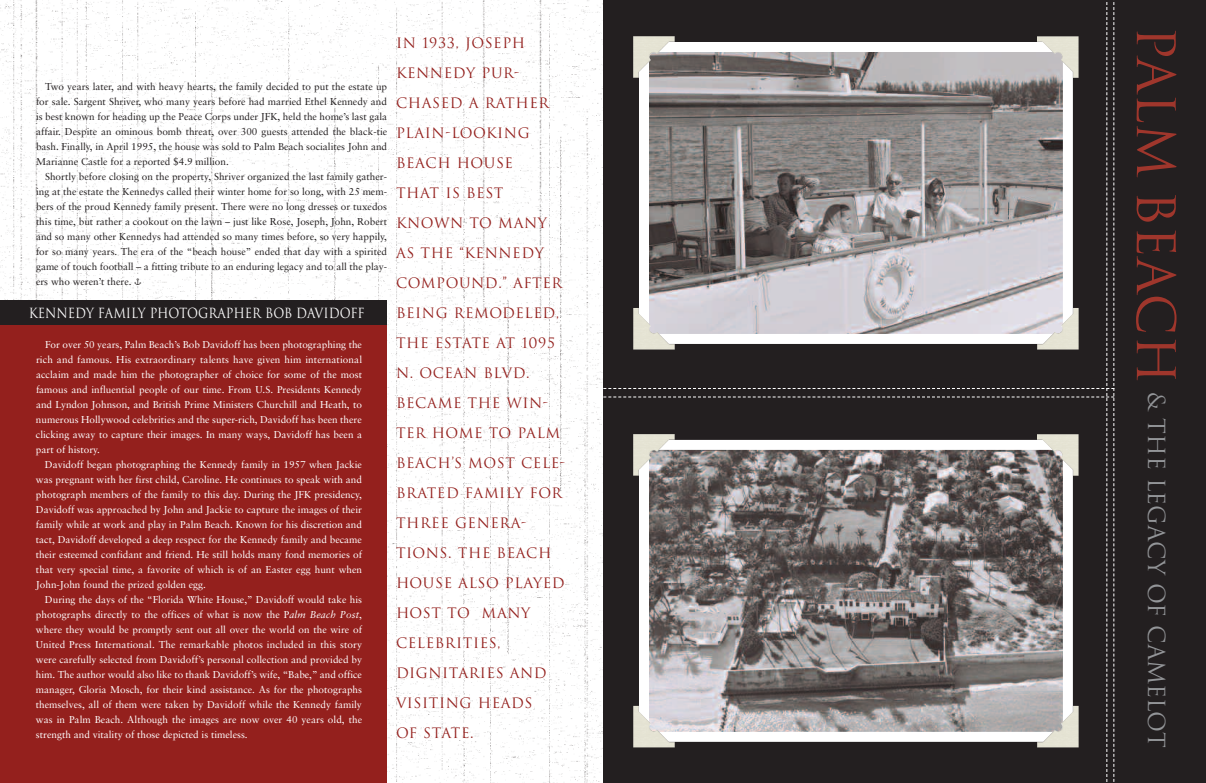
<style>
.page{position:relative;width:1206px;height:783px;background:#fff}
.page>*{position:absolute;margin:0;border:0;box-sizing:border-box;transform-origin:0 0}
.t1{font:51.6px "Trajan";color:#9f362c}
.t2{font:22.9px "Trajan";color:#939598}
.t3{font:14px/30px "Trajan";letter-spacing:.04em;color:#94201d}
.t4{font:13.6px "Trajan";color:#fff;scale:.88 1}
.t5{font:10px/15px "Sabon";color:#fff;text-align:justify}
.t6{font:10px/15px "Sabon";color:#231f20;text-align:justify}
.s1{font-style:italic}
</style>
<div class="page">
<img style="left:0;top:0;width:603px;height:783px">
<div style="left:0;top:300px;width:387px;height:483px;background:#94201d"></div>
<div style="left:603px;top:0;width:603px;height:783px;background:#231f20"></div>
<div style="left:0;top:300px;width:387px;height:25px;background:#231f20"></div>
<svg style="left:603px;top:2px;width:511px;height:780px"></svg>
<svg style="left:135px;top:278px;width:6px;height:7px"></svg>
<p class="t6" style="left:36px;top:80px;width:353px;text-indent:9px">Two years later, and with heavy hearts, the family decided to put the estate up for sale. Sargent Shriver, who many years before had married Ethel Kennedy and is best known for heading up the Peace Corps under JFK, held the home’s last gala affair. Despite an ominous bomb threat, over 300 guests attended the black-tie bash. Finally, in April 1995, the house was sold to Palm Beach socialites John and Marianne Castle for a reported $4.9 million.</p>
<p class="t6" style="left:36px;top:170px;width:353px;text-indent:9px">Shortly before closing on the property, Shriver organized the last family gather&shy;ing at the estate the Kennedys called their winter home for so long, with 25 mem&shy;bers of the proud Kennedy family present. There were no long dresses or tuxedos this time, but rather a cookout on the lawn – just like Rose, Joseph, John, Robert and so many other Kennedys had attended so many times before, so very happily, for so many years. The era of the “beach house” ended that day with a spirited game of touch football – a fitting tribute to an enduring legacy and to all the play&shy;ers who weren’t there.</p>
<h3 class="t4" style="left:29px;top:305px;width:383px">KENNEDY FAMILY PHOTOGRAPHER BOB DAVIDOFF</h3>
<p class="t5" style="left:36px;top:338px;width:328px;text-indent:9px">For over 50 years, Palm Beach’s Bob Davidoff has been photographing the rich and famous. His extraordinary talents have given him international acclaim and made him the photographer of choice for some of the most famous and influential people of our time. From U.S. Presidents Kennedy and Lyndon Johnson, and British Prime Ministers Churchill and Heath, to numerous Hollywood celebrities and the super-rich, Davidoff has been there clicking away to capture their images. In many ways, Davidoff has been a part of history.</p>
<p class="t5" style="left:36px;top:458px;width:328px;text-indent:9px">Davidoff began photographing the Kennedy family in 1957 when Jackie was pregnant with her first child, Caroline. He continues to speak with and photograph members of the family to this day. During the JFK presidency, Davidoff was approached by John and Jackie to capture the images of their family while at work and play in Palm Beach. Known for his discretion and tact, Davidoff developed a deep respect for the Kennedy family and became their esteemed confidant and friend. He still holds many fond memories of that very special time, a favorite of which is of an Easter egg hunt when John-John found the prized golden egg.</p>
<p class="t5" style="left:36px;top:593px;width:328px;text-indent:9px">During the days of the “Florida White House,” Davidoff would take his photographs directly to the offices of what is now the P<span class="s1">alm Beach Post</span>, where they would be promptly sent out all over the world on the wire of United Press International. The remarkable photos included in this story were carefully selected from Davidoff’s personal collection and provided by him. The author would also like to thank Davidoff’s wife, “Babe,” and office manager, Gloria Mosch, for their kind assistance. As for the photographs themselves, all of them were taken by Davidoff while the Kennedy family was in Palm Beach. Although the images are now over 40 years old, the strength and vitality of those depicted is timeless.</p>
<p class="t3" style="left:396px;top:28px;width:171px">IN 1933, JOSEPH<br>KENNEDY PUR-<br>CHASED A RATHER<br>PLAIN-LOOKING<br>BEACH HOUSE<br>THAT IS BEST<br>KNOWN TO MANY<br>AS THE “KENNEDY<br>COMPOUND.” AFTER<br>BEING REMODELED,<br>THE ESTATE AT 1095<br>N. OCEAN BLVD.<br>BECAME THE WIN-<br>TER HOME TO PALM<br>BEACH’S MOST CELE-<br>BRATED FAMILY FOR<br>THREE GENERA-<br>TIONS. THE BEACH<br>HOUSE ALSO PLAYED<br>HOST TO MANY<br>CELEBRITIES,<br>DIGNITARIES AND<br>VISITING HEADS<br>OF STATE.</p>
<h1 class="t1" style="left:1185px;top:26px;width:360px;rotate:90deg">PALM BEACH</h1>
<h2 class="t2" style="left:1169px;top:392px;width:357px;rotate:90deg">&amp; THE LEGACY OF CAMELOT</h2>
</div>
